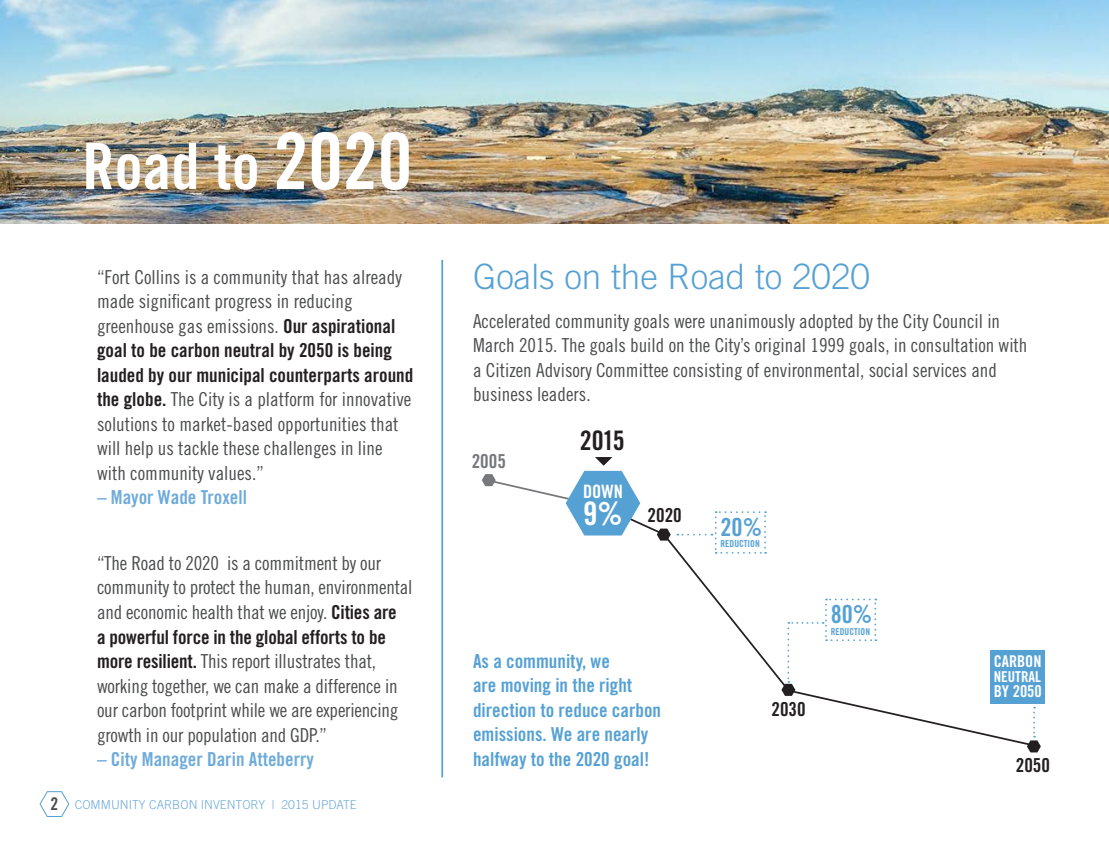
<style>
.page{position:relative;width:1109px;height:857px;background:#fff}
.page>*{position:absolute;margin:0;border:0;box-sizing:border-box;transform-origin:0 0}
.Head{font:300 35px "Trade Gothic LT Std";color:#55a1d4}
.t1{font:32.2px "Trade Gothic LT Std Bd Cn 20";color:#fff}
.t2{font:26.95px "Trade Gothic LT Std Bd Cn 20";color:#231f20}
.t3{font:25.03px "Trade Gothic LT Std Bd Cn 20";color:#55a1d4}
.t4{font:19.25px/24.5px "Trade Gothic LT Std Cn 18";color:#4b4c4d}
.t5{font:19.25px/24.5px "Trade Gothic LT Std Bd Cn 20";color:#55a1d4}
.t6{font:19.25px "Trade Gothic LT Std Bd Cn 20";color:#6fabda}
.t7{font:19.25px "Trade Gothic LT Std Bd Cn 20";color:#231f20}
.t8{font:19.25px "Trade Gothic LT Std Bd Cn 20";color:#76787b}
.t9{font:18.38px "Trade Gothic LT Std Bd Cn 20";color:#fff}
.t10{font:16.45px "Trade Gothic LT Std Bd Cn 20";color:#fff}
.t11{font:16.28px "Trade Gothic LT Std Bd Cn 20";color:#fff}
.t12{font:14.88px "Trade Gothic LT Std Bd Cn 20";color:#fff}
.t13{font:300 12.25px "Trade Gothic LT Std";color:#6fabda}
.t14{font:9.62px "Trade Gothic LT Std Bd Cn 20";color:#55a1d4}
.s1{font-family:"Trade Gothic LT Std Bd Cn 20";color:#231f20}
.s2{font-family:"Trade Gothic LT Std Bd Cn 20";font-weight:400;font-size:17.5px;color:#4b4c4d}
</style>
<div class="page">
<svg style="left:40px;top:791px;width:29px;height:26px"></svg>
<svg style="left:600px;top:511px;width:435px;height:234px"></svg>
<img style="left:0;top:0;width:1109px;height:223px">
<hr style="left:441px;top:260px;width:2px;height:517px;background:#55a1d4">
<svg style="left:677px;top:511px;width:89px;height:43px"></svg>
<div style="left:990px;top:650px;width:54px;height:54px;background:#55a1d4"></div>
<svg style="left:657px;top:528px;width:14px;height:12px"></svg>
<svg style="left:781px;top:598px;width:95px;height:98px"></svg>
<svg style="left:1027px;top:707px;width:14px;height:45px"></svg>
<svg style="left:482px;top:457px;width:158px;height:78px"></svg>
<img style="left:86px;top:143px;width:82px;height:47px">
<svg style="left:174px;top:143px;width:22px;height:47px"></svg>
<svg style="left:214px;top:145px;width:43px;height:45px"></svg>
<svg style="left:277px;top:132px;width:28px;height:57px"></svg>
<svg style="left:312px;top:132px;width:27px;height:58px"></svg>
<svg style="left:346px;top:132px;width:28px;height:57px"></svg>
<svg style="left:381px;top:132px;width:28px;height:58px"></svg>
<p class="t4" style="left:97px;top:264px;width:318px">“Fort Collins is a community that has already made significant progress in reducing greenhouse gas emissions. <span class="s1">Our aspirational goal to be carbon neutral by 2050 is being lauded by our municipal counterparts around the globe.</span> The City is a platform for innovative solutions to market-based opportunities that will help us tackle these challenges in line with community values.”</p>
<p class="t6" style="left:97px;top:486px;width:151px">– Mayor Wade Troxell</p>
<p class="t4" style="left:97px;top:551px;width:317px">“The Road to 2020 is a commitment by our community to protect the human, environmental and economic health that we enjoy. <span class="s1">Cities are<br>a powerful force in the global efforts to be more resilient.</span> This report illustrates that, working together, we can make a difference in our carbon footprint while we are experiencing growth in our population and GDP.”</p>
<p class="t6" style="left:97px;top:747px;width:218px">– City Manager Darin Atteberry</p>
<p class="t13" style="left:51px;top:797px;width:308px"><span class="s2">2</span> COMMUNITY CARBON INVENTORY | 2015 UPDATE</p>
<p class="Head" style="left:473px;top:256px;width:398px">Goals on the Road to 2020</p>
<p class="t4" style="left:473px;top:309px;width:556px">Accelerated community goals were unanimously adopted by the City Council in March 2015. The goals build on the City’s original 1999 goals, in consultation with a Citizen Advisory Committee consisting of environmental, social services and business leaders.</p>
<p class="t8" style="left:472px;top:449px;width:36px">2005</p>
<p class="t2" style="left:580px;top:424px;width:47px">2015</p>
<p class="t9" style="left:583px;top:480px;width:41px">DOWN</p>
<p class="t1" style="left:583px;top:494px;width:41px">9%</p>
<p class="t7" style="left:647px;top:503px;width:36px">2020</p>
<p class="t5" style="left:473px;top:648px;width:190px">As a community, we<br>are moving in the right direction to reduce carbon emissions. We are nearly halfway to the 2020 goal!</p>
<p class="t3" style="left:720px;top:512px;width:43px">20%</p>
<p class="t14" style="left:720px;top:538px;width:41px">REDUCTION</p>
<p class="t3" style="left:831px;top:599px;width:43px">80%</p>
<p class="t14" style="left:831px;top:625px;width:41px">REDUCTION</p>
<p class="t7" style="left:771px;top:697px;width:36px">2030</p>
<p class="t11" style="left:994px;top:651px;width:49px">CARBON</p>
<p class="t12" style="left:994px;top:667px;width:49px">NEUTRAL</p>
<p class="t10" style="left:994px;top:681px;width:50px">BY 2050</p>
<p class="t7" style="left:1016px;top:753px;width:36px">2050</p>
</div>
